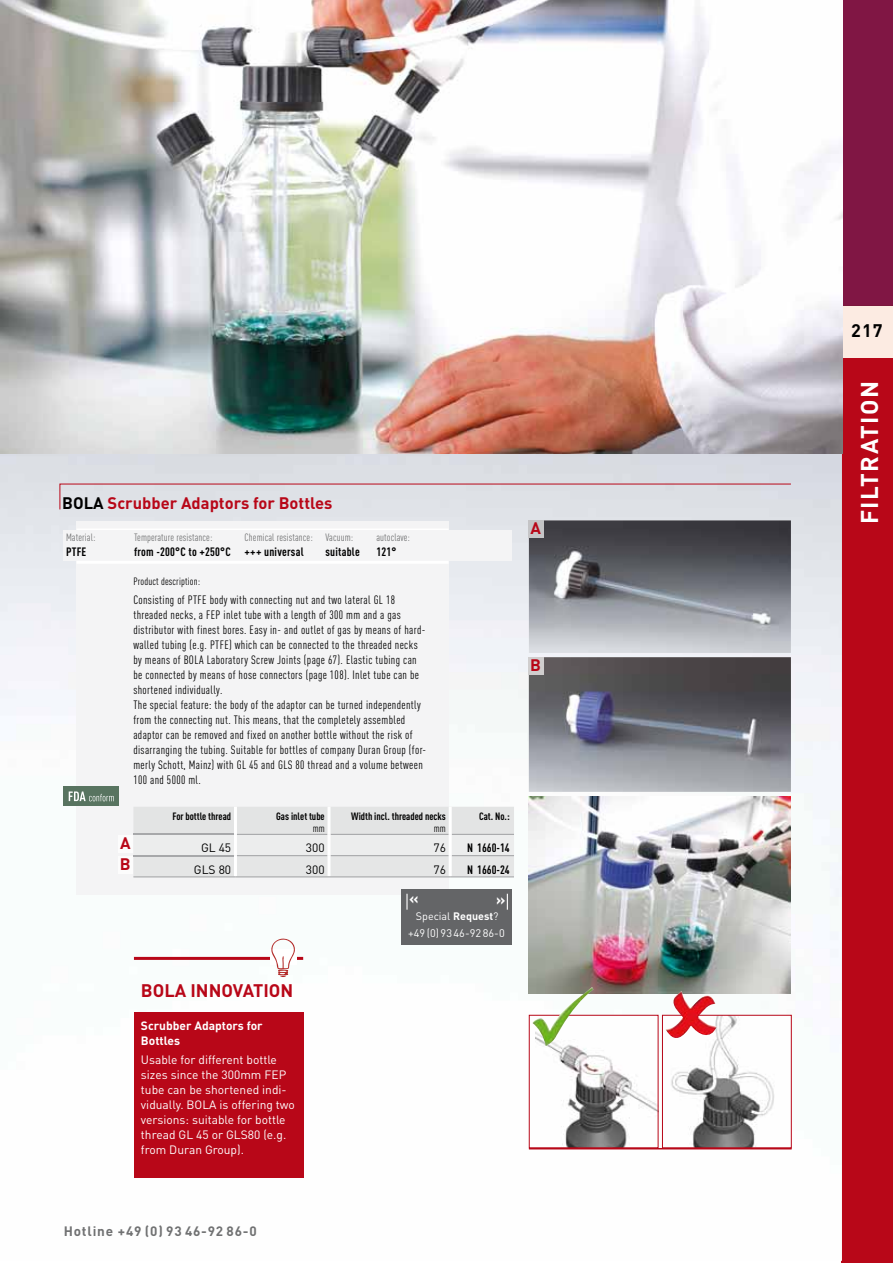
<style>
.page{position:relative;width:893px;height:1263px;background:#fff}
.page>*{position:absolute;margin:0;border:0;box-sizing:border-box;transform-origin:0 0}
.t1{font:700 24px "DIN Pro";letter-spacing:.06em;color:#fff}
.t2{font:700 18px "DIN Pro";color:#b80718}
.t3{font:700 18px "DIN Pro";color:#000}
.t4{font:700 16.5px/21.1px "DIN Pro";color:#b80718}
.t5{font:700 15px "DIN Pro";color:#fff}
.t6{font:700 13.5px "DIN Pro";letter-spacing:.06em;color:#707172}
.t7{font:condensed 12px/15px "DIN Pro";letter-spacing:.03em;color:#000}
.t8{font:12px/15px "DIN Pro";color:#fff}
.t9{font:700 condensed 12px "DIN Pro";letter-spacing:.02em;color:#000}
.t10{font:700 12px/15px "DIN Pro";color:#fff}
.t11{font:12px "DIN Pro";color:#000}
.t12{font:10.95px "DIN Pro";letter-spacing:.005em;color:#fff}
.t13{font:10.8px "DIN Pro";color:#fff}
.t14{font:condensed 10.5px "DIN Pro";letter-spacing:.01em;color:#707172}
.t15{font:700 condensed 10.5px "DIN Pro";color:#000}
.t16{font:condensed 10.5px "DIN Pro";letter-spacing:.015em;color:#000}
.s1{color:#000}
.s2{font-weight:700}
</style>
<div class="page">
<div style="left:842px;top:357px;width:51px;height:906px;background:#b80718"></div>
<div style="left:842px;top:0;width:51px;height:306px;background:#801644"></div>
<div style="left:842px;top:306px;width:51px;height:51px;background:#fcebe2"></div>
<img style="left:0;top:454px;width:842px;height:807px">
<img style="left:0;top:0;width:842px;height:454px">
<img style="left:529px;top:520px;width:262px;height:133px">
<svg style="left:59px;top:483px;width:733px;height:27px;background:#dcd8dd"></svg>
<div style="left:77px;top:521px;width:372px;height:374px;background:#f4f4f5"></div>
<div style="left:64px;top:530px;width:448px;height:31px;background:#f4f4f5"></div>
<hr style="left:77px;top:561px;width:372px;height:3px;background:#fff">
<hr style="left:77px;top:528px;width:372px;height:2px;background:#fff">
<div style="left:133px;top:807px;width:381px;height:69px;background:#e5e6e6"></div>
<hr style="left:133px;top:855px;width:101px;height:1px;background:#a7a8aa">
<hr style="left:237px;top:855px;width:90px;height:1px;background:#a7a8aa">
<hr style="left:330px;top:855px;width:119px;height:1px;background:#a7a8aa">
<hr style="left:452px;top:855px;width:62px;height:1px;background:#a7a8aa">
<hr style="left:133px;top:834px;width:101px;height:1px;background:#a7a8aa">
<hr style="left:237px;top:834px;width:90px;height:1px;background:#a7a8aa">
<hr style="left:330px;top:834px;width:119px;height:1px;background:#a7a8aa">
<hr style="left:452px;top:834px;width:62px;height:1px;background:#a7a8aa">
<hr style="left:327px;top:807px;width:3px;height:27px;background:#fff">
<hr style="left:449px;top:807px;width:3px;height:27px;background:#fff">
<hr style="left:327px;top:834px;width:3px;height:22px;background:#fff">
<hr style="left:449px;top:834px;width:3px;height:22px;background:#fff">
<hr style="left:327px;top:856px;width:3px;height:20px;background:#fff">
<hr style="left:449px;top:856px;width:3px;height:20px;background:#fff">
<hr style="left:234px;top:807px;width:3px;height:27px;background:#fff">
<hr style="left:234px;top:834px;width:3px;height:22px;background:#fff">
<hr style="left:234px;top:856px;width:3px;height:20px;background:#fff">
<hr style="left:133px;top:876px;width:102px;height:1px;background:#a7a8aa">
<hr style="left:235px;top:876px;width:94px;height:1px;background:#a7a8aa">
<hr style="left:329px;top:876px;width:121px;height:1px;background:#a7a8aa">
<hr style="left:450px;top:876px;width:64px;height:1px;background:#a7a8aa">
<img style="left:529px;top:796px;width:262px;height:197px">
<img style="left:529px;top:657px;width:262px;height:135px">
<div style="left:119px;top:835px;width:14px;height:17px;background:#fcfcfc"></div>
<div style="left:119px;top:856px;width:14px;height:18px;background:#fcfcfc"></div>
<img style="left:529px;top:520px;width:14px;height:18px">
<img style="left:529px;top:657px;width:14px;height:17px">
<div style="left:64px;top:786px;width:55px;height:20px;background:#587460"></div>
<svg style="left:69px;top:791px;width:45px;height:10px"></svg>
<div style="left:401px;top:889px;width:111px;height:56px;background:#646567"></div>
<svg style="left:406px;top:894px;width:2px;height:16px"></svg>
<svg style="left:507px;top:894px;width:1px;height:16px"></svg>
<div style="left:134px;top:1012px;width:169px;height:165px;background:#b80718"></div>
<hr style="left:134px;top:957px;width:169px;height:3px;background:#b80718">
<svg style="left:270px;top:938px;width:26px;height:39px"></svg>
<img style="left:535px;top:1017px;width:121px;height:129px">
<div style="left:529px;top:1015px;width:129px;height:133px;border:1px solid #b80718"></div>
<img style="left:664px;top:1017px;width:126px;height:129px">
<div style="left:662px;top:1015px;width:130px;height:133px;border:1px solid #b80718"></div>
<hr style="left:529px;top:1148px;width:263px;height:1px;background:#b80718">
<img style="left:532px;top:987px;width:61px;height:59px">
<img style="left:665px;top:985px;width:52px;height:57px">
<h3 class="t4" style="left:62px;top:491px;width:272px"><span class="s1">BOLA</span> Scrubber Adaptors for Bottles</h3>
<p class="t14" style="left:66px;top:531px;width:31px">Material:</p>
<p class="t14" style="left:134px;top:531px;width:80px">Temperature resistance:</p>
<p class="t14" style="left:245px;top:531px;width:110px">Chemical resistance: Vacuum:</p>
<p class="t14" style="left:376px;top:531px;width:35px">autoclave:</p>
<p class="t9" style="left:66px;top:544px;width:22px">PTFE</p>
<p class="t9" style="left:134px;top:544px;width:171px">from -200°C to +250°C +++ universal</p>
<p class="t9" style="left:325px;top:544px;width:36px">suitable</p>
<p class="t9" style="left:376px;top:544px;width:22px">121°</p>
<p class="t16" style="left:133px;top:575px;width:68px">Product description:</p>
<p class="t7" style="left:133px;top:592px;width:294px">Consisting of PTFE body with connecting nut and two lateral GL 18 threaded necks, a FEP inlet tube with a length of 300 mm and a gas distributor with finest bores. Easy in- and outlet of gas by means of hard&shy;walled tubing (e.g. PTFE) which can be connected to the threaded necks by means of BOLA Laboratory Screw Joints (page 67). Elastic tubing can be connected by means of hose connectors (page 108). Inlet tube can be shortened individually.<br>The special feature: the body of the adaptor can be turned independently from the connecting nut. This means, that the completely assembled adaptor can be removed and fixed on another bottle without the risk of disarranging the tubing. Suitable for bottles of company Duran Group (for&shy;merly Schott, Mainz) with GL 45 and GLS 80 thread and a volume between 100 and 5000 ml.</p>
<p class="t15" style="left:172px;top:810px;width:60px">For bottle thread</p>
<p class="t15" style="left:276px;top:810px;width:50px">Gas inlet tube</p>
<p class="t16" style="left:313px;top:822px;width:13px">mm</p>
<p class="t15" style="left:351px;top:810px;width:96px">Width incl. threaded necks</p>
<p class="t16" style="left:434px;top:822px;width:13px">mm</p>
<p class="t15" style="left:479px;top:810px;width:32px">Cat. No.:</p>
<h3 class="t4" style="left:120px;top:832px;width:12px">A<br>B</h3>
<p class="t11" style="left:201px;top:840px;width:32px">GL 45</p>
<p class="t11" style="left:306px;top:840px;width:20px">300</p>
<p class="t11" style="left:433px;top:840px;width:14px">76</p>
<p class="t9" style="left:467px;top:841px;width:44px">N 1660-14</p>
<p class="t11" style="left:194px;top:861px;width:39px">GLS 80</p>
<p class="t11" style="left:306px;top:861px;width:20px">300</p>
<p class="t11" style="left:433px;top:861px;width:14px">76</p>
<p class="t9" style="left:467px;top:862px;width:44px">N 1660-24</p>
<p class="t5" style="left:409px;top:889px;width:11px">«</p>
<p class="t5" style="left:496px;top:889px;width:11px">»</p>
<p class="t13" style="left:416px;top:909px;width:84px">Special <span class="s2">Request</span>?</p>
<p class="t12" style="left:408px;top:926px;width:98px">+49 (0) 93 46-92 86-0</p>
<h2 class="t2" style="left:141px;top:978px;width:154px">BOLA INNOVATION</h2>
<p class="t10" style="left:141px;top:1017px;width:123px">Scrubber Adaptors for<br>Bottles</p>
<p class="t8" style="left:141px;top:1051px;width:155px">Usable for different bottle sizes since the 300mm FEP tube can be shortened indi&shy;vidually. BOLA is offering two versions: suitable for bottle thread GL 45 or GLS80 (e.g. from Duran Group).</p>
<h3 class="t4" style="left:530px;top:517px;width:12px">A</h3>
<h3 class="t4" style="left:530px;top:654px;width:12px">B</h3>
<p class="t6" style="left:64px;top:1222px;width:194px">Hotline +49 (0) 93 46-92 86-0</p>
<h2 class="t3" style="left:851px;top:319px;width:33px">217</h2>
<h1 class="t1" style="left:853px;top:524px;width:145px;rotate:-90deg">FILTRATION</h1>
</div>
